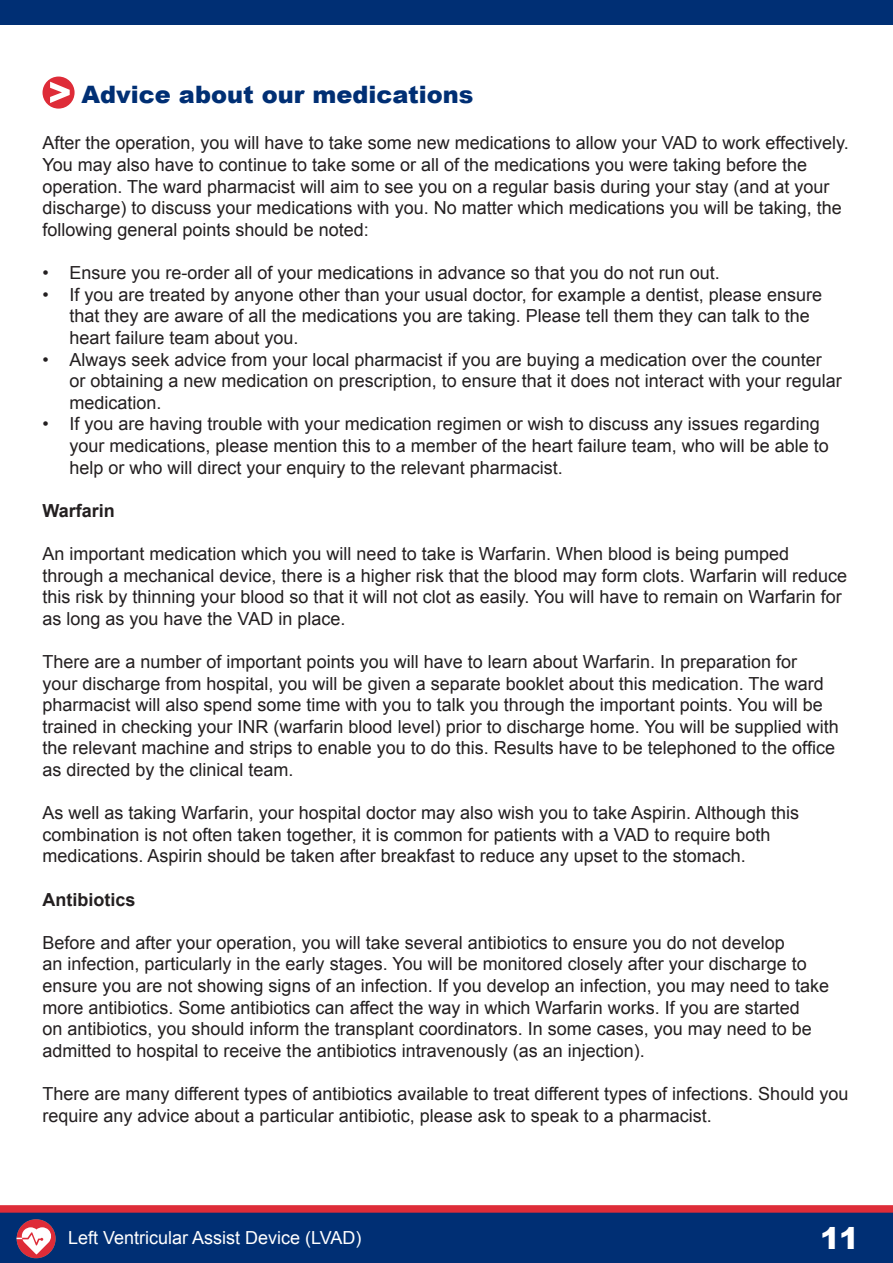
<style>
.page{position:relative;width:893px;height:1263px;background:#fff}
.page>*{position:absolute;margin:0;border:0;box-sizing:border-box;transform-origin:0 0}
.t1{font:900 30px "Arial";color:#fff}
.sub-title{font:900 24px "Arial";color:#002f74}
.t2{font:18px/21.6px "Arial";color:#231f20}
.t3{font:18px "Arial";color:#fff}
.t4{font:700 18px "Arial";color:#231f20}
</style>
<div class="page">
<div style="left:0;top:1208px;width:893px;height:55px;background:#002f74"></div>
<div style="left:0;top:1205px;width:893px;height:8px;background:#de2c38"></div>
<div style="left:17px;top:1219px;width:39px;height:39px;background:#de2c38;border-radius:50%"></div>
<svg style="left:17px;top:1227px;width:35px;height:27px"></svg>
<div style="left:0;top:0;width:893px;height:25px;background:#002f74"></div>
<svg style="left:43px;top:77px;width:32px;height:32px"></svg>
<p class="sub-title" style="left:82px;top:77px;width:393px">Advice about our medications</p>
<p class="t2" style="left:43px;top:133px;width:808px">After the operation, you will have to take some new medications to allow your VAD to work effectively.<br>You may also have to continue to take some or all of the medications you were taking before the operation. The ward pharmacist will aim to see you on a regular basis during your stay (and at your discharge) to discuss your medications with you. No matter which medications you will be taking, the following general points should be noted:</p>
<p class="t2" style="left:43px;top:262px;width:679px">• Ensure you re-order all of your medications in advance so that you do not run out.</p>
<p class="t2" style="left:70px;top:284px;width:754px;text-indent:-27px">• If you are treated by anyone other than your usual doctor, for example a dentist, please ensure that they are aware of all the medications you are taking. Please tell them they can talk to the heart failure team about you.</p>
<p class="t2" style="left:70px;top:349px;width:774px;text-indent:-27px">• Always seek advice from your local pharmacist if you are buying a medication over the counter or obtaining a new medication on prescription, to ensure that it does not interact with your regular medication.</p>
<p class="t2" style="left:70px;top:413px;width:761px;text-indent:-27px">• If you are having trouble with your medication regimen or wish to discuss any issues regarding your medications, please mention this to a member of the heart failure team, who will be able to help or who will direct your enquiry to the relevant pharmacist.</p>
<p class="t4" style="left:43px;top:498px;width:74px">Warfarin</p>
<p class="t2" style="left:43px;top:543px;width:806px">An important medication which you will need to take is Warfarin. When blood is being pumped through a mechanical device, there is a higher risk that the blood may form clots. Warfarin will reduce this risk by thinning your blood so that it will not clot as easily. You will have to remain on Warfarin for as long as you have the VAD in place.</p>
<p class="t2" style="left:43px;top:651px;width:798px">There are a number of important points you will have to learn about Warfarin. In preparation for<br>your discharge from hospital, you will be given a separate booklet about this medication. The ward pharmacist will also spend some time with you to talk you through the important points. You will be trained in checking your INR (warfarin blood level) prior to discharge home. You will be supplied with the relevant machine and strips to enable you to do this. Results have to be telephoned to the office as directed by the clinical team.</p>
<p class="t2" style="left:43px;top:802px;width:758px">As well as taking Warfarin, your hospital doctor may also wish you to take Aspirin. Although this combination is not often taken together, it is common for patients with a VAD to require both medications. Aspirin should be taken after breakfast to reduce any upset to the stomach.</p>
<p class="t4" style="left:43px;top:887px;width:95px">Antibiotics</p>
<p class="t2" style="left:43px;top:932px;width:788px">Before and after your operation, you will take several antibiotics to ensure you do not develop<br>an infection, particularly in the early stages. You will be monitored closely after your discharge to ensure you are not showing signs of an infection. If you develop an infection, you may need to take more antibiotics. Some antibiotics can affect the way in which Warfarin works. If you are started<br>on antibiotics, you should inform the transplant coordinators. In some cases, you may need to be admitted to hospital to receive the antibiotics intravenously (as an injection).</p>
<p class="t2" style="left:43px;top:1083px;width:807px">There are many different types of antibiotics available to treat different types of infections. Should you require any advice about a particular antibiotic, please ask to speak to a pharmacist.</p>
<p class="t3" style="left:68px;top:1226px;width:295px">Left Ventricular Assist Device (LVAD)</p>
<h1 class="t1" style="left:820px;top:1216px;width:41px">11</h1>
</div>
